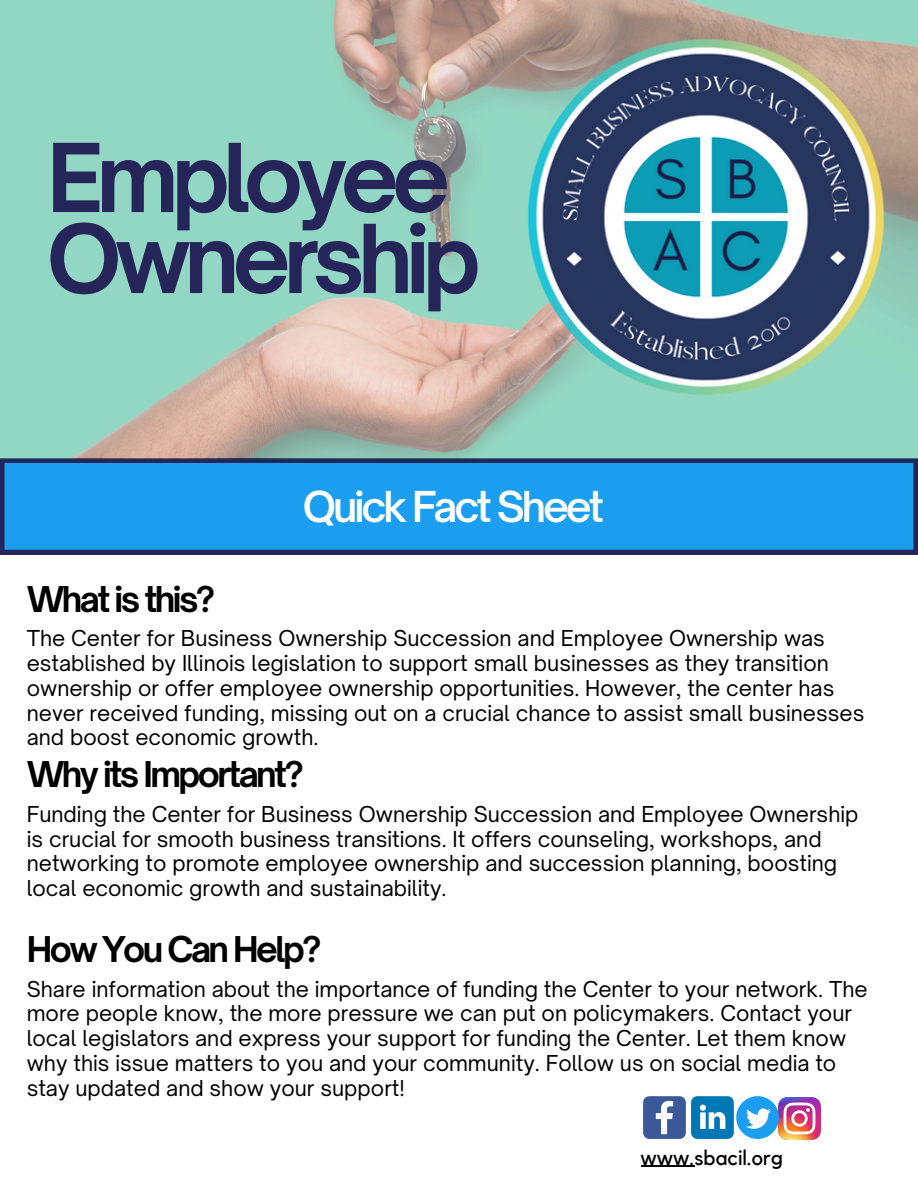
<style>
.page{position:relative;width:918px;height:1188px;background:#fff}
.page>*{position:absolute;margin:0;border:0;box-sizing:border-box;transform-origin:0 0}
.t1{font:700 90.75px/81px "Open Sauce One";letter-spacing:-.075em;color:#252559}
.t2{font:600 40.8px "Open Sauce One";letter-spacing:-.075em;color:#fff}
.t3{font:700 34.05px "Open Sauce One";letter-spacing:-.075em;color:#000}
.t4{font:21px/24.8px "Open Sauce One";color:#000}
.t5{font:21px "Kollektif";color:#000}
</style>
<div class="page">
<svg style="left:0;top:458px;width:918px;height:96px;background:#1c91e0"></svg>
<img style="left:0;top:0;width:918px;height:458px">
<img style="left:504px;top:14px;width:405px;height:405px">
<img style="left:779px;top:1097px;width:41px;height:42px">
<svg style="left:643px;top:1096px;width:136px;height:43px"></svg>
<hr style="left:641px;top:1166px;width:54px;height:1px;background:#000">
<p class="t1" style="left:47px;top:137px;width:436px">Employee<br>Ownership</p>
<p class="t3" style="left:27px;top:578px;width:190px">What is this?</p>
<p class="t2" style="left:303px;top:481px;width:303px">Quick Fact Sheet</p>
<p class="t4" style="left:27px;top:626px;width:839px">The Center for Business Ownership Succession and Employee Ownership was established by Illinois legislation to support small businesses as they transition ownership or offer employee ownership opportunities. However, the center has never received funding, missing out on a crucial chance to assist small businesses and boost economic growth.</p>
<h2 class="t3" style="left:27px;top:753px;width:278px">Why its Important?</h2>
<h3 class="t4" style="left:27px;top:801px;width:833px">Funding the Center for Business Ownership Succession and Employee Ownership is crucial for smooth business transitions. It offers counseling, workshops, and networking to promote employee ownership and succession planning, boosting local economic growth and sustainability.</h3>
<h3 class="t3" style="left:27px;top:928px;width:296px">How You Can Help?</h3>
<p class="t4" style="left:27px;top:976px;width:843px">Share information about the importance of funding the Center to your network. The more people know, the more pressure we can put on policymakers. Contact your local legislators and express your support for funding the Center. Let them know why this issue matters to you and your community. Follow us on social media to stay updated and show your support!</p>
<h3 class="t5" style="left:641px;top:1148px;width:144px">www.sbacil.org</h3>
</div>
